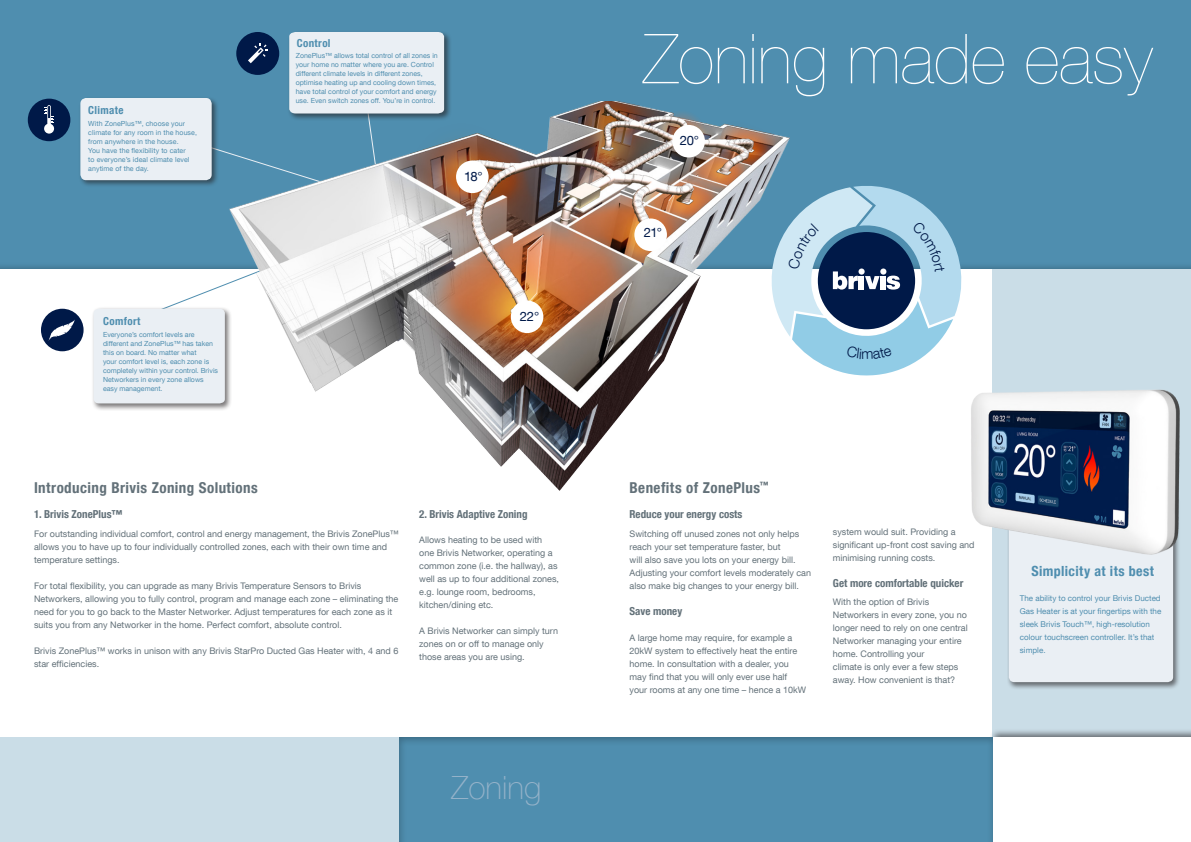
<style>
.page{position:relative;width:1191px;height:842px;background:#fff}
.page>*{position:absolute;margin:0;border:0;box-sizing:border-box;transform-origin:0 0}
.t1{font:200 69px "Helvetica Neue LT Com";color:#fff}
.Callout_out{font:100 32px "Helvetica Neue LT Com";color:#94b2c9}
.Copy_Heading{font:700 condensed 15px "Helvetica Neue LT Com";letter-spacing:.03em;color:#637179}
.Bodycopy_Reverse{font:700 condensed 14px "Helvetica Neue LT Com";letter-spacing:.03em;color:#4f8eaf}
.t2{font:13px "Helvetica Neue LT Com";letter-spacing:-.035em;color:#001948}
.Bodycopy_Reverse-2{font:700 condensed 11px "Helvetica Neue LT Com";color:#637179}
.Heading{font:700 condensed 11px "Helvetica Neue LT Com";letter-spacing:.035em;color:#4f8eaf}
.Bodycopy_Reverse-3{font:9px/13px "Helvetica Neue LT Com";color:#637179}
.Bodycopy_Reverse-4{font:8px/13px "Helvetica Neue LT Com";color:#4f8eaf}
.Bodycopy_Reverse-5{font:7px/9px "Helvetica Neue LT Com";color:#4f8eaf}
</style>
<div class="page">
<div style="left:992px;top:268px;width:199px;height:469px;background:#cadde7"></div>
<div style="left:989px;top:728px;width:202px;height:114px;background:#231f20;opacity:.6"></div>
<div style="left:992px;top:737px;width:199px;height:105px;background:#fff"></div>
<div style="left:0;top:0;width:1191px;height:270px;background:#4f8eaf"></div>
<div style="left:0;top:737px;width:399px;height:105px;background:#cadde7"></div>
<div style="left:91px;top:307px;width:141px;height:104px;background:#231f20;opacity:.6"></div>
<svg style="left:94px;top:266px;width:136px;height:137px"></svg>
<img style="left:230px;top:102px;width:559px;height:388px">
<div style="left:511px;top:300px;width:32px;height:33px;background:#fff;border-radius:50%"></div>
<div style="left:456px;top:161px;width:32px;height:32px;background:#fff;border-radius:50%"></div>
<div style="left:672px;top:125px;width:33px;height:32px;background:#fff;border-radius:50%"></div>
<div style="left:634px;top:218px;width:33px;height:33px;background:#fff;border-radius:50%"></div>
<div style="left:78px;top:96px;width:141px;height:92px;background:#231f20;opacity:.6"></div>
<div style="left:80px;top:98px;width:132px;height:82px;background:#eaeff4;border-radius:6px"></div>
<div style="left:41px;top:309px;width:43px;height:42px;background:#001948;border-radius:50%"></div>
<svg style="left:48px;top:320px;width:27px;height:21px"></svg>
<div style="left:28px;top:99px;width:42px;height:42px;background:#001948;border-radius:50%"></div>
<svg style="left:44px;top:105px;width:10px;height:29px"></svg>
<div style="left:287px;top:30px;width:165px;height:91px;background:#231f20;opacity:.6"></div>
<svg style="left:162px;top:32px;width:282px;height:157px"></svg>
<div style="left:397px;top:735px;width:595px;height:107px;background:#231f20;opacity:.3"></div>
<div style="left:1006px;top:490px;width:174px;height:200px;background:#231f20;opacity:.6"></div>
<div style="left:1008px;top:493px;width:165px;height:189px;background:#eaeff4;border-radius:5px"></div>
<img style="left:971px;top:389px;width:209px;height:179px">
<svg style="left:767px;top:181px;width:195px;height:197px"></svg>
<p class="Heading" style="left:88px;top:104px;width:37px">Climate</p>
<p class="Bodycopy_Reverse-5" style="left:88px;top:119px;width:110px">With ZonePlus™, choose your climate for any room in the house, from anywhere in the house.<br>You have the flexibility to cater<br>to everyone’s ideal climate level anytime of the day.</p>
<p class="Heading" style="left:103px;top:315px;width:39px">Comfort</p>
<p class="Bodycopy_Reverse-5" style="left:103px;top:330px;width:116px">Everyone’s comfort levels are different and ZonePlus™ has taken this on board. No matter what<br>your comfort level is, each zone is completely within your control. Brivis<br>Networkers in every zone allows easy management.</p>
<p class="Heading" style="left:297px;top:36px;width:35px">Control</p>
<p class="Bodycopy_Reverse-5" style="left:296px;top:51px;width:143px">ZonePlus™ allows total control of all zones in your home no matter where you are. Control different climate levels in different zones, optimise heating up and cooling down times, have total control of your comfort and energy use. Even switch zones off. You’re in control.</p>
<p class="t2" style="left:464px;top:168px;width:20px">18°</p>
<p class="t2" style="left:520px;top:308px;width:21px">22°</p>
<p class="Copy_Heading" style="left:34px;top:478px;width:225px">Introducing Brivis Zoning Solutions</p>
<p class="Bodycopy_Reverse-2" style="left:34px;top:508px;width:90px">1. Brivis ZonePlus™</p>
<p class="Bodycopy_Reverse-3" style="left:34px;top:527px;width:366px">For outstanding individual comfort, control and energy management, the Brivis ZonePlus™ allows you to have up to four individually controlled zones, each with their own time and temperature settings.</p>
<p class="Bodycopy_Reverse-3" style="left:34px;top:579px;width:366px">For total flexibility, you can upgrade as many Brivis Temperature Sensors to Brivis Networkers, allowing you to fully control, program and manage each zone – eliminating the need for you to go back to the Master Networker. Adjust temperatures for each zone as it suits you from any Networker in the home. Perfect comfort, absolute control.</p>
<p class="Bodycopy_Reverse-3" style="left:34px;top:644px;width:366px">Brivis ZonePlus™ works in unison with any Brivis StarPro Ducted Gas Heater with, 4 and 6 star efficiencies.</p>
<p class="Bodycopy_Reverse-2" style="left:419px;top:507px;width:110px">2. Brivis Adaptive Zoning</p>
<p class="Bodycopy_Reverse-3" style="left:419px;top:533px;width:141px">Allows heating to be used with one Brivis Networker, operating a common zone (i.e. the hallway), as well as up to four additional zones, e.g. lounge room, bedrooms, kitchen/dining etc.</p>
<p class="Bodycopy_Reverse-3" style="left:419px;top:624px;width:140px">A Brivis Networker can simply turn zones on or off to manage only those areas you are using.</p>
<p class="Callout_out" style="left:451px;top:768px;width:92px">Zoning</p>
<p class="t1" style="left:643px;top:19px;width:510px">Zoning made easy</p>
<p class="t2" style="left:680px;top:133px;width:21px">20°</p>
<p class="t2" style="left:644px;top:225px;width:20px">21°</p>
<p class="Copy_Heading" style="left:629px;top:478px;width:140px">Benefits of ZonePlus<sup>™</sup></p>
<p class="Bodycopy_Reverse-2" style="left:629px;top:508px;width:114px">Reduce your energy costs</p>
<p class="Bodycopy_Reverse-3" style="left:629px;top:527px;width:183px">Switching off unused zones not only helps reach your set temperature faster, but<br>will also save you lots on your energy bill.<br>Adjusting your comfort levels moderately can also make big changes to your energy bill.</p>
<p class="Bodycopy_Reverse-2" style="left:629px;top:604px;width:54px">Save money</p>
<p class="Bodycopy_Reverse-3" style="left:629px;top:631px;width:178px">A large home may require, for example a 20kW system to effectively heat the entire home. In consultation with a dealer, you may find that you will only ever use half your rooms at any one time – hence a 10kW</p>
<p class="Bodycopy_Reverse-3" style="left:833px;top:525px;width:143px">system would suit. Providing a significant up-front cost saving and minimising running costs.</p>
<p class="Bodycopy_Reverse-2" style="left:833px;top:576px;width:132px">Get more comfortable quicker</p>
<p class="Bodycopy_Reverse-3" style="left:833px;top:595px;width:136px">With the option of Brivis<br>Networkers in every zone, you no longer need to rely on one central<br>Networker managing your entire home. Controlling your<br>climate is only ever a few steps away. How convenient is that?</p>
<p class="Bodycopy_Reverse" style="left:1031px;top:562px;width:124px">Simplicity at its best</p>
<p class="Bodycopy_Reverse-4" style="left:1020px;top:592px;width:143px">The ability to control your Brivis Ducted Gas Heater is at your fingertips with the sleek Brivis Touch™, high-resolution colour touchscreen controller. It’s that simple.</p>
</div>
